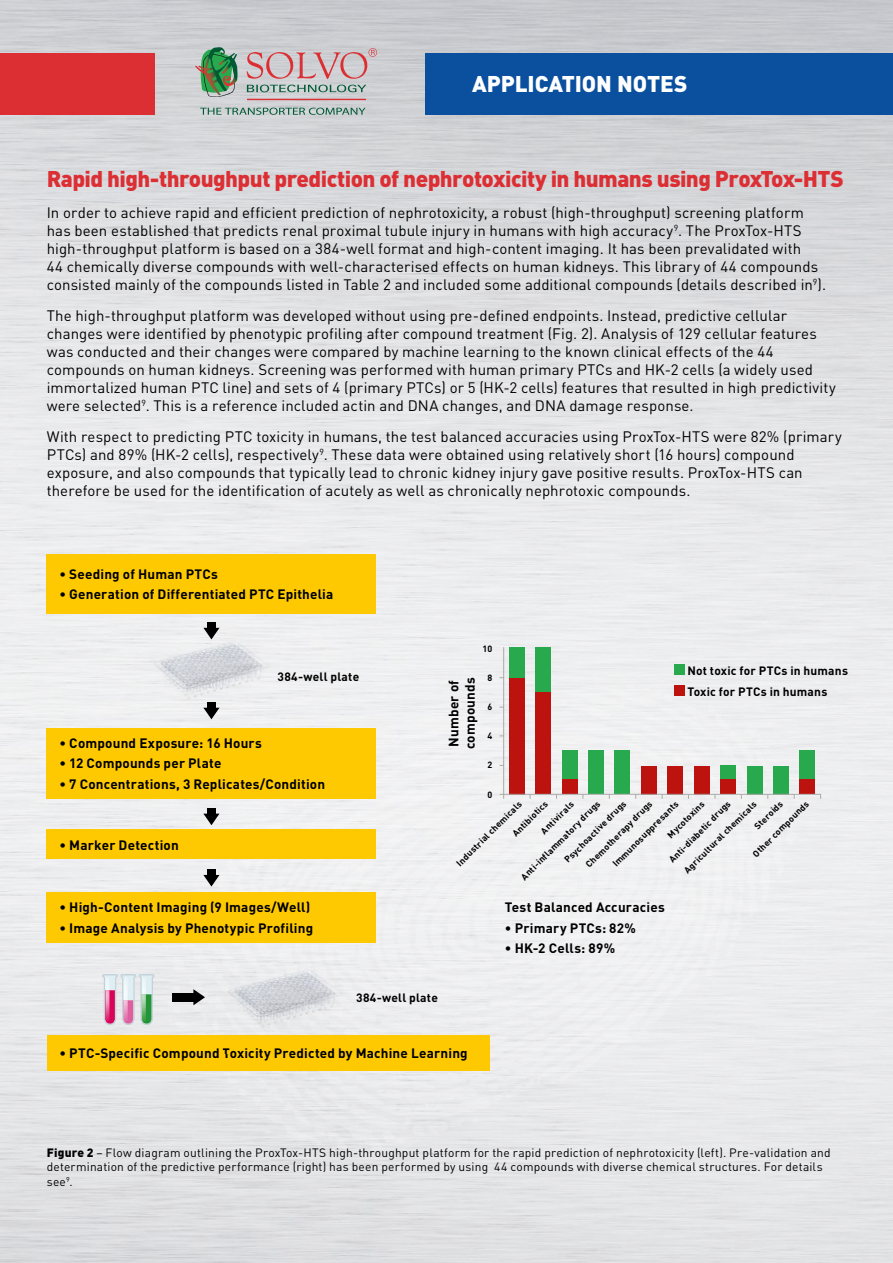
<style>
.page{position:relative;width:893px;height:1263px;background:#fff}
.page>*{position:absolute;margin:0;border:0;box-sizing:border-box;transform-origin:0 0}
.t1{font:900 22.5px "DIN Pro";letter-spacing:-.025em;color:#dc2f34}
.t2{font:900 22.5px "DIN Pro";letter-spacing:-.005em;color:#fff}
.t3{font:15px/18px "DIN Pro";letter-spacing:.005em;color:#000}
.t4{font:700 13.5px/16.2px "DIN Pro";letter-spacing:.015em;color:#000}
.t5{font:12px/14.4px "DIN Pro";letter-spacing:.015em;color:#000}
.t6{font:700 12px/20.7px "DIN Pro";letter-spacing:.02em;color:#000}
.t7{font:700 9px/18.5px "DIN Pro";color:#000}
.s1{font-weight:900}
</style>
<div class="page">
<img style="left:0;top:0;width:893px;height:1263px">
<div style="left:425px;top:53px;width:468px;height:62px;background:#0a509f"></div>
<div style="left:0;top:53px;width:154px;height:62px;background:#dc2f34"></div>
<hr style="left:247px;top:99px;width:119px;height:1px;background:#dc2f34">
<svg style="left:195px;top:47px;width:42px;height:50px;background:#6c9973"></svg>
<svg style="left:246px;top:48px;width:131px;height:44px;background:#c5b4b6"></svg>
<svg style="left:200px;top:108px;width:166px;height:7px"></svg>
<div style="left:509px;top:647px;width:16px;height:60px;background:#29a94d"></div>
<div style="left:535px;top:647px;width:16px;height:60px;background:#29a94d"></div>
<div style="left:799px;top:751px;width:16px;height:32px;background:#29a94d"></div>
<div style="left:799px;top:779px;width:16px;height:15px;background:#bd130e"></div>
<hr style="left:503px;top:647px;width:1px;height:152px;background:#aaa">
<hr style="left:500px;top:794px;width:321px;height:1px;background:#aaa">
<div style="left:674px;top:664px;width:11px;height:11px;background:#29a94d"></div>
<div style="left:47px;top:554px;width:329px;height:59px;background:#fec900"></div>
<div style="left:47px;top:728px;width:329px;height:71px;background:#fec900"></div>
<div style="left:47px;top:830px;width:329px;height:29px;background:#fec900"></div>
<div style="left:47px;top:892px;width:329px;height:51px;background:#fec900"></div>
<div style="left:47px;top:1036px;width:443px;height:35px;background:#fec900"></div>
<img style="left:150px;top:631px;width:123px;height:83px">
<div style="left:207px;top:622px;width:9px;height:7px;background:#000"></div>
<svg style="left:203px;top:628px;width:16px;height:11px"></svg>
<svg style="left:102px;top:974px;width:52px;height:51px;background:#d1bfc9"></svg>
<img style="left:142px;top:977px;width:4px;height:44px">
<svg style="left:160px;top:677px;width:639px;height:483px"></svg>
<h1 class="t2" style="left:472px;top:69px;width:217px">APPLICATION NOTES</h1>
<h1 class="t1" style="left:47px;top:164px;width:798px">Rapid high-throughput prediction of nephrotoxicity in humans using ProxTox-HTS</h1>
<p class="t3" style="left:47px;top:203px;width:781px">In order to achieve rapid and efficient prediction of nephrotoxicity, a robust (high-throughput) screening platform has been established that predicts renal proximal tubule injury in humans with high accuracy<sup>9</sup>. The ProxTox-HTS high-throughput platform is based on a 384-well format and high-content imaging. It has been prevalidated with<br>44 chemically diverse compounds with well-characterised effects on human kidneys. This library of 44 compounds consisted mainly of the compounds listed in Table 2 and included some additional compounds (details described in<sup>9</sup>).</p>
<p class="t3" style="left:47px;top:306px;width:790px">The high-throughput platform was developed without using pre-defined endpoints. Instead, predictive cellular changes were identified by phenotypic profiling after compound treatment (Fig. 2). Analysis of 129 cellular features was conducted and their changes were compared by machine learning to the known clinical effects of the 44 compounds on human kidneys. Screening was performed with human primary PTCs and HK-2 cells (a widely used immortalized human PTC line) and sets of 4 (primary PTCs) or 5 (HK-2 cells) features that resulted in high predictivity were selected<sup>9</sup>. This is a reference included actin and DNA changes, and DNA damage response.</p>
<p class="t3" style="left:47px;top:427px;width:796px">With respect to predicting PTC toxicity in humans, the test balanced accuracies using ProxTox-HTS were 82% (primary PTCs) and 89% (HK-2 cells), respectively<sup>9</sup>. These data were obtained using relatively short (16 hours) compound exposure, and also compounds that typically lead to chronic kidney injury gave positive results. ProxTox-HTS can therefore be used for the identification of acutely as well as chronically nephrotoxic compounds.</p>
<p class="t4" style="left:60px;top:565px;width:160px">• Seeding of Human PTCs</p>
<p class="t4" style="left:60px;top:586px;width:275px">• Generation of Differentiated PTC Epithelia</p>
<p class="t6" style="left:277px;top:666px;width:83px">384-well plate</p>
<p class="t4" style="left:60px;top:734px;width:204px">• Compound Exposure: 16 Hours</p>
<p class="t4" style="left:60px;top:755px;width:163px">• 12 Compounds per Plate</p>
<p class="t4" style="left:60px;top:775px;width:267px">• 7 Concentrations, 3 Replicates/Condition</p>
<p class="t4" style="left:60px;top:836px;width:121px">• Marker Detection</p>
<p class="t4" style="left:60px;top:899px;width:252px">• High-Content Imaging (9 Images/Well)</p>
<p class="t4" style="left:60px;top:919px;width:255px">• Image Analysis by Phenotypic Profiling</p>
<p class="t7" style="left:483px;top:639px;width:11px">10</p>
<p class="t7" style="left:487px;top:668px;width:6px">8</p>
<p class="t7" style="left:487px;top:697px;width:6px">6</p>
<p class="t7" style="left:487px;top:726px;width:6px">4</p>
<p class="t7" style="left:487px;top:755px;width:6px">2</p>
<p class="t7" style="left:487px;top:785px;width:6px">0</p>
<p class="t4" style="left:445px;top:749px;width:73px;rotate:-90deg">Number of compounds</p>
<p class="t6" style="left:687px;top:660px;width:162px">Not toxic for PTCs in humans<br>Toxic for PTCs in humans</p>
<p class="t7" style="left:747px;top:849px;width:77px;rotate:-45deg">Other compounds</p>
<p class="t7" style="left:607px;top:858px;width:90px;rotate:-45deg">Immunosuppresants</p>
<p class="t7" style="left:451px;top:858px;width:90px;rotate:-45deg">Industrial chemicals</p>
<p class="t7" style="left:559px;top:854px;width:85px;rotate:-45deg">Psychoactive drugs</p>
<p class="t7" style="left:516px;top:872px;width:109px;rotate:-45deg">Anti-inflammatory drugs</p>
<p class="t7" style="left:749px;top:821px;width:38px;rotate:-45deg">Steroids</p>
<p class="t7" style="left:662px;top:829px;width:50px;rotate:-45deg">Mycotoxins</p>
<p class="t7" style="left:664px;top:854px;width:84px;rotate:-45deg">Anti-diabetic drugs</p>
<p class="t7" style="left:522px;top:813px;width:44px;text-indent:-22px;rotate:-45deg">Antibiotics<br>Antivirals</p>
<p class="t7" style="left:580px;top:859px;width:91px;rotate:-45deg">Chemotherapy drugs</p>
<p class="t7" style="left:679px;top:865px;width:100px;rotate:-45deg">Agricultural chemicals</p>
<p class="t4" style="left:505px;top:898px;width:161px">Test Balanced Accuracies</p>
<p class="t4" style="left:505px;top:919px;width:132px">• Primary PTCs: 82%</p>
<p class="t4" style="left:505px;top:940px;width:112px">• HK-2 Cells: 89%</p>
<p class="t6" style="left:356px;top:986px;width:83px">384-well plate</p>
<p class="t4" style="left:60px;top:1045px;width:410px">• PTC-Specific Compound Toxicity Predicted by Machine Learning</p>
<p class="t5" style="left:47px;top:1145px;width:785px"><span class="s1">Figure 2</span> – Flow diagram outlining the ProxTox-HTS high-throughput platform for the rapid prediction of nephrotoxicity (left). Pre-validation and determination of the predictive performance (right) has been performed by using 44 compounds with diverse chemical structures. For details see<sup>9</sup>.</p>
</div>
